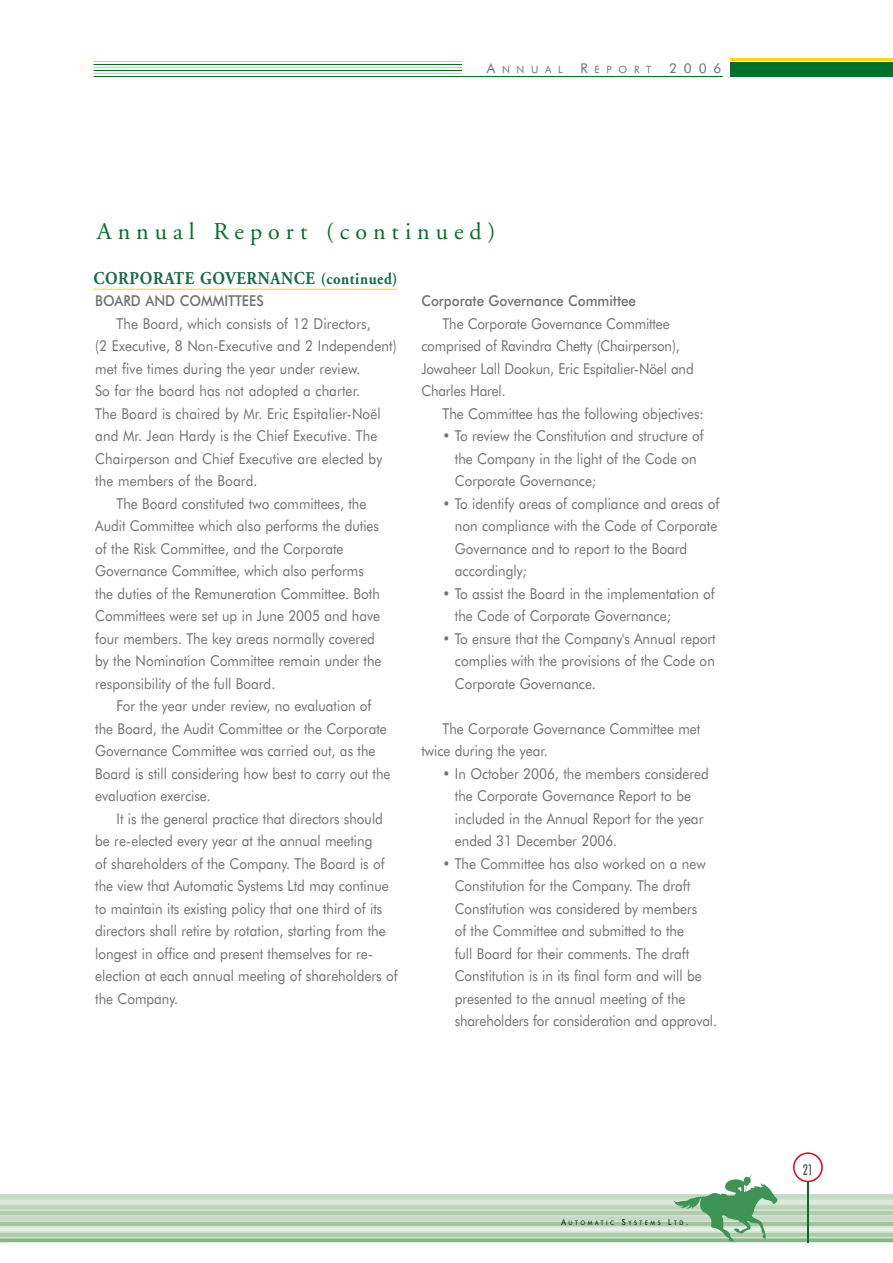
<style>
.page{position:relative;width:893px;height:1263px;background:#fff}
.page>*{position:absolute;margin:0;border:0;box-sizing:border-box;transform-origin:0 0}
.t1{font:24px "Adobe Garamond";letter-spacing:.25em;color:#00702b}
.t2{font:700 18px "Adobe Garamond";letter-spacing:.04em;color:#176c48;scale:.89 1}
.t3{font:15px/22.5px "Futura BT";color:#707173;scale:.9 1}
.t4{font:500 15px "Futura BT";color:#707173;scale:.9 1}
.t5{font:500 condensed 15px "Futura BT";color:#58585a;scale:.9 1}
.t6{font:13.5px "Futura BT";color:#707173}
.t7{font:10.2px "Futura BT";letter-spacing:.665em;color:#707173}
.t8{font:6.15px "Futura BT";letter-spacing:.465em;color:#000;scale:.9 1}
.s1{font-size:13.5px}
.s2{font-size:16.5px}
.s3{font-size:8.25px}
</style>
<div class="page">
<div style="left:0;top:1194px;width:893px;height:48px;background:#d1e2cf"></div>
<hr style="left:0;top:1194px;width:893px;height:4px;background:#c5dac3">
<hr style="left:0;top:1200px;width:893px;height:4px;background:#dde9db">
<hr style="left:0;top:1205px;width:893px;height:4px;background:#b9d3b7">
<hr style="left:0;top:1211px;width:893px;height:4px;background:#adccac">
<hr style="left:0;top:1216px;width:893px;height:4px;background:#c5dac3">
<hr style="left:0;top:1222px;width:893px;height:4px;background:#a0c4a0">
<hr style="left:0;top:1227px;width:893px;height:4px;background:#e8f0e6">
<hr style="left:0;top:1233px;width:893px;height:4px;background:#adccac">
<svg style="left:1px;top:1238px;width:892px;height:4px;background:#8fba90"></svg>
<svg style="left:673px;top:1174px;width:105px;height:67px"></svg>
<hr style="left:94px;top:76px;width:629px;height:1px;background:#00702b">
<hr style="left:94px;top:73px;width:368px;height:1px;background:#ffd600">
<hr style="left:94px;top:70px;width:368px;height:1px;background:#00702b">
<hr style="left:94px;top:67px;width:368px;height:1px;background:#ffd600">
<hr style="left:94px;top:64px;width:368px;height:1px;background:#00702b">
<hr style="left:94px;top:61px;width:368px;height:1px;background:#ffd600">
<hr style="left:730px;top:58px;width:163px;height:3px;background:#ffd600">
<div style="left:730px;top:62px;width:163px;height:15px;background:#00702b"></div>
<hr style="left:807px;top:1177px;width:2px;height:66px;background:#00702b">
<div style="left:794px;top:1153px;width:28px;height:28px;background:#fff;border-radius:50%"></div>
<div style="left:793px;top:1152px;width:30px;height:30px;border:2px solid #e2001a;border-radius:50%"></div>
<hr style="left:94px;top:289px;width:303px;height:1px;background:#ffd600">
<p class="t7" style="left:487px;top:63px;width:77px"><span class="s1">A</span>nnual</p>
<p class="t7" style="left:581px;top:63px;width:72px"><span class="s1">R</span>eport</p>
<p class="t6" style="left:669px;top:60px;width:54px">2006</p>
<h1 class="t1" style="left:97px;top:218px;width:400px">Annual Report (continued)</h1>
<p class="t2" style="left:94px;top:268px;width:343px">CORPORATE GOVERNANCE <span class="s2">(continued)</span></p>
<p class="t4" style="left:95px;top:292px;width:20px">Board</p>
<p class="t4" style="left:145px;top:292px;width:12px">and</p>
<p class="t4" style="left:180px;top:292px;width:58px">Committees</p>
<p class="t3" style="left:117px;top:312px;width:284px">The Board, which consists of 12 Directors,</p>
<p class="t3" style="left:95px;top:335px;width:336px">(2 Executive, 8 Non-Executive and 2 Independent)</p>
<p class="t3" style="left:95px;top:357px;width:296px">met five times during the year under review.</p>
<p class="t3" style="left:95px;top:380px;width:296px">So far the board has not adopted a charter.</p>
<p class="t3" style="left:95px;top:402px;width:319px">The Board is chaired by Mr. Eric Espitalier-Noël</p>
<p class="t3" style="left:95px;top:425px;width:315px">and Mr. Jean Hardy is the Chief Executive. The</p>
<p class="t3" style="left:95px;top:447px;width:321px">Chairperson and Chief Executive are elected by</p>
<p class="t3" style="left:95px;top:470px;width:182px">the members of the Board.</p>
<p class="t3" style="left:117px;top:492px;width:279px">The Board constituted two committees, the</p>
<p class="t3" style="left:95px;top:515px;width:317px">Audit Committee which also performs the duties</p>
<p class="t3" style="left:95px;top:537px;width:277px">of the Risk Committee, and the Corporate</p>
<p class="t3" style="left:95px;top:560px;width:300px">Governance Committee, which also performs</p>
<p class="t3" style="left:95px;top:582px;width:318px">the duties of the Remuneration Committee. Both</p>
<p class="t3" style="left:95px;top:605px;width:318px">Committees were set up in June 2005 and have</p>
<p class="t3" style="left:95px;top:627px;width:312px">four members. The key areas normally covered</p>
<p class="t3" style="left:95px;top:650px;width:320px">by the Nomination Committee remain under the</p>
<p class="t3" style="left:95px;top:672px;width:202px">responsibility of the full Board.</p>
<p class="t3" style="left:117px;top:695px;width:285px">For the year under review, no evaluation of</p>
<p class="t3" style="left:95px;top:717px;width:325px">the Board, the Audit Committee or the Corporate</p>
<p class="t3" style="left:95px;top:740px;width:313px">Governance Committee was carried out, as the</p>
<p class="t3" style="left:95px;top:762px;width:330px">Board is still considering how best to carry out the</p>
<p class="t3" style="left:95px;top:785px;width:130px">evaluation exercise.</p>
<p class="t3" style="left:117px;top:807px;width:298px">It is the general practice that directors should</p>
<p class="t3" style="left:95px;top:830px;width:309px">be re-elected every year at the annual meeting</p>
<p class="t3" style="left:95px;top:852px;width:323px">of shareholders of the Company. The Board is of</p>
<p class="t3" style="left:95px;top:875px;width:327px">the view that Automatic Systems Ltd may continue</p>
<p class="t3" style="left:95px;top:897px;width:320px">to maintain its existing policy that one third of its</p>
<p class="t3" style="left:95px;top:920px;width:324px">directors shall retire by rotation, starting from the</p>
<p class="t3" style="left:95px;top:942px;width:310px">longest in office and present themselves for re-</p>
<p class="t3" style="left:95px;top:965px;width:337px">election at each annual meeting of shareholders of</p>
<p class="t3" style="left:95px;top:987px;width:94px">the Company.</p>
<p class="t4" style="left:421px;top:292px;width:240px">Corporate Governance Committee</p>
<p class="t3" style="left:421px;top:312px;width:304px;text-indent:21px">The Corporate Governance Committee comprised of Ravindra Chetty (Chairperson), Jowaheer Lall Dookun, Eric Espitalier-Nöel and Charles Harel.</p>
<p class="t3" style="left:443px;top:402px;width:292px">The Committee has the following objectives:</p>
<p class="t3" style="left:455px;top:425px;width:278px;text-indent:-12px">• To review the Constitution and structure of the Company in the light of the Code on<br>Corporate Governance;</p>
<p class="t3" style="left:455px;top:492px;width:295px;text-indent:-12px">• To identify areas of compliance and areas of non compliance with the Code of Corporate Governance and to report to the Board accordingly;</p>
<p class="t3" style="left:455px;top:582px;width:290px;text-indent:-12px">• To assist the Board in the implementation of the Code of Corporate Governance;</p>
<p class="t3" style="left:455px;top:627px;width:291px;text-align:justify;text-indent:-12px">• To ensure that the Company's Annual report complies with the provisions of the Code on Corporate Governance.</p>
<p class="t3" style="left:421px;top:717px;width:312px;text-indent:21px">The Corporate Governance Committee met twice during the year.</p>
<p class="t3" style="left:455px;top:762px;width:284px;text-indent:-12px">• In October 2006, the members considered the Corporate Governance Report to be included in the Annual Report for the year ended 31 December 2006.</p>
<p class="t3" style="left:455px;top:852px;width:293px;text-indent:-12px">• The Committee has also worked on a new Constitution for the Company. The draft Constitution was considered by members<br>of the Committee and submitted to the<br>full Board for their comments. The draft Constitution is in its final form and will be presented to the annual meeting of the shareholders for consideration and approval.</p>
<p class="t8" style="left:561px;top:1219px;width:143px"><span class="s3">A</span>utomatic <span class="s3">S</span>ystems <span class="s3">L</span> td<span class="s3">.</span></p>
<p class="t5" style="left:803px;top:1160px;width:13px">21</p>
</div>
